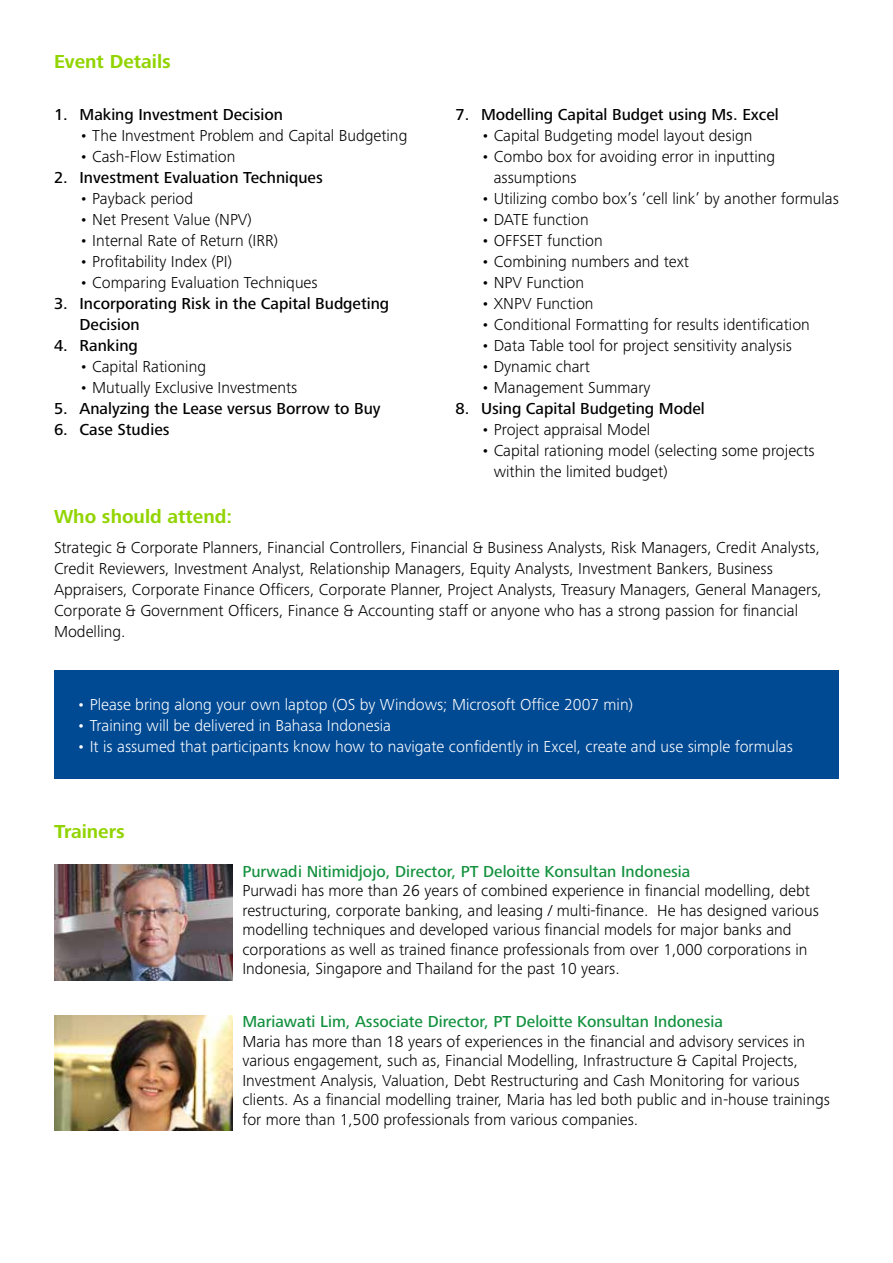
<style>
.page{position:relative;width:893px;height:1263px;background:#fff}
.page>*{position:absolute;margin:0;border:0;box-sizing:border-box;transform-origin:0 0}
.t1{font:700 19.5px "Frutiger Next Pro";color:#92d400}
.t2{font:300 16.5px/19.5px "Frutiger Next Pro";color:#000}
.t3{font:500 16.5px/21px "Frutiger Next Pro";color:#000}
.t4{font:300 16.5px "Frutiger Next Pro";color:#fff}
.t5{font:500 16.5px "Frutiger Next Pro";color:#13913e}
</style>
<div class="page">
<div style="left:54px;top:671px;width:785px;height:108px;background:#004a94"></div>
<img style="left:54px;top:865px;width:178px;height:116px">
<img style="left:54px;top:1015px;width:178px;height:115px">
<p class="t1" style="left:54px;top:50px;width:118px">Event Details</p>
<p class="t3" style="left:54px;top:104px;width:231px">1. Making Investment Decision</p>
<p class="t2" style="left:80px;top:125px;width:329px">• The Investment Problem and Capital Budgeting</p>
<p class="t2" style="left:80px;top:146px;width:157px">• Cash-Flow Estimation</p>
<p class="t3" style="left:54px;top:167px;width:270px">2. Investment Evaluation Techniques</p>
<p class="t2" style="left:80px;top:188px;width:115px">• Payback period</p>
<p class="t2" style="left:80px;top:209px;width:174px">• Net Present Value (NPV)</p>
<p class="t2" style="left:80px;top:230px;width:200px">• Internal Rate of Return (IRR)</p>
<p class="t2" style="left:80px;top:251px;width:154px">• Profitability Index (PI)</p>
<p class="t2" style="left:80px;top:273px;width:240px">• Comparing Evaluation Techniques</p>
<p class="t3" style="left:80px;top:293px;width:311px;text-indent:-26px">3. Incorporating Risk in the Capital Budgeting<br>Decision</p>
<p class="t3" style="left:54px;top:335px;width:85px">4. Ranking</p>
<p class="t2" style="left:80px;top:357px;width:128px">• Capital Rationing</p>
<p class="t2" style="left:80px;top:378px;width:219px">• Mutually Exclusive Investments</p>
<p class="t3" style="left:54px;top:398px;width:328px">5. Analyzing the Lease versus Borrow to Buy</p>
<p class="t3" style="left:54px;top:419px;width:117px">6. Case Studies</p>
<p class="t3" style="left:455px;top:104px;width:325px">7. Modelling Capital Budget using Ms. Excel</p>
<p class="t2" style="left:481px;top:126px;width:273px">• Capital Budgeting model layout design</p>
<p class="t2" style="left:494px;top:146px;width:283px;line-height:21px;text-indent:-13px">• Combo box for avoiding error in inputting assumptions</p>
<p class="t2" style="left:481px;top:189px;width:359px">• Utilizing combo box’s ‘cell link’ by another formulas</p>
<p class="t2" style="left:481px;top:210px;width:109px">• DATE function</p>
<p class="t2" style="left:481px;top:231px;width:123px">• OFFSET function</p>
<p class="t2" style="left:481px;top:252px;width:210px">• Combining numbers and text</p>
<p class="t2" style="left:481px;top:273px;width:105px">• NPV Function</p>
<p class="t2" style="left:481px;top:294px;width:114px">• XNPV Function</p>
<p class="t2" style="left:481px;top:315px;width:330px">• Conditional Formatting for results identification</p>
<p class="t2" style="left:481px;top:336px;width:312px">• Data Table tool for project sensitivity analysis</p>
<p class="t2" style="left:481px;top:357px;width:110px">• Dynamic chart</p>
<p class="t2" style="left:481px;top:378px;width:171px">• Management Summary</p>
<p class="t3" style="left:455px;top:398px;width:251px">8. Using Capital Budgeting Model</p>
<p class="t2" style="left:481px;top:420px;width:171px">• Project appraisal Model</p>
<p class="t2" style="left:494px;top:440px;width:322px;line-height:21px;text-indent:-13px">• Capital rationing model (selecting some projects within the limited budget)</p>
<p class="t1" style="left:54px;top:505px;width:180px">Who should attend:</p>
<p class="t2" style="left:54px;top:537px;width:769px;line-height:21px">Strategic &amp; Corporate Planners, Financial Controllers, Financial &amp; Business Analysts, Risk Managers, Credit Analysts, Credit Reviewers, Investment Analyst, Relationship Managers, Equity Analysts, Investment Bankers, Business Appraisers, Corporate Finance Officers, Corporate Planner, Project Analysts, Treasury Managers, General Managers, Corporate &amp; Government Officers, Finance &amp; Accounting staff or anyone who has a strong passion for financial Modelling.</p>
<p class="t4" style="left:77px;top:695px;width:557px">• Please bring along your own laptop (OS by Windows; Microsoft Office 2007 min)</p>
<p class="t4" style="left:77px;top:716px;width:316px">• Training will be delivered in Bahasa Indonesia</p>
<p class="t4" style="left:77px;top:737px;width:717px">• It is assumed that participants know how to navigate confidently in Excel, create and use simple formulas</p>
<p class="t1" style="left:54px;top:821px;width:72px">Trainers</p>
<p class="t5" style="left:242px;top:862px;width:449px">Purwadi Nitimidjojo, Director, PT Deloitte Konsultan Indonesia</p>
<p class="t2" style="left:242px;top:881px;width:578px">Purwadi has more than 26 years of combined experience in financial modelling, debt restructuring, corporate banking, and leasing / multi-finance. He has designed various modelling techniques and developed various financial models for major banks and corporations as well as trained finance professionals from over 1,000 corporations in Indonesia, Singapore and Thailand for the past 10 years.</p>
<p class="t5" style="left:242px;top:1012px;width:482px">Mariawati Lim, Associate Director, PT Deloitte Konsultan Indonesia</p>
<p class="t2" style="left:242px;top:1031px;width:589px">Maria has more than 18 years of experiences in the financial and advisory services in various engagement, such as, Financial Modelling, Infrastructure &amp; Capital Projects, Investment Analysis, Valuation, Debt Restructuring and Cash Monitoring for various clients. As a financial modelling trainer, Maria has led both public and in-house trainings for more than 1,500 professionals from various companies.</p>
</div>
